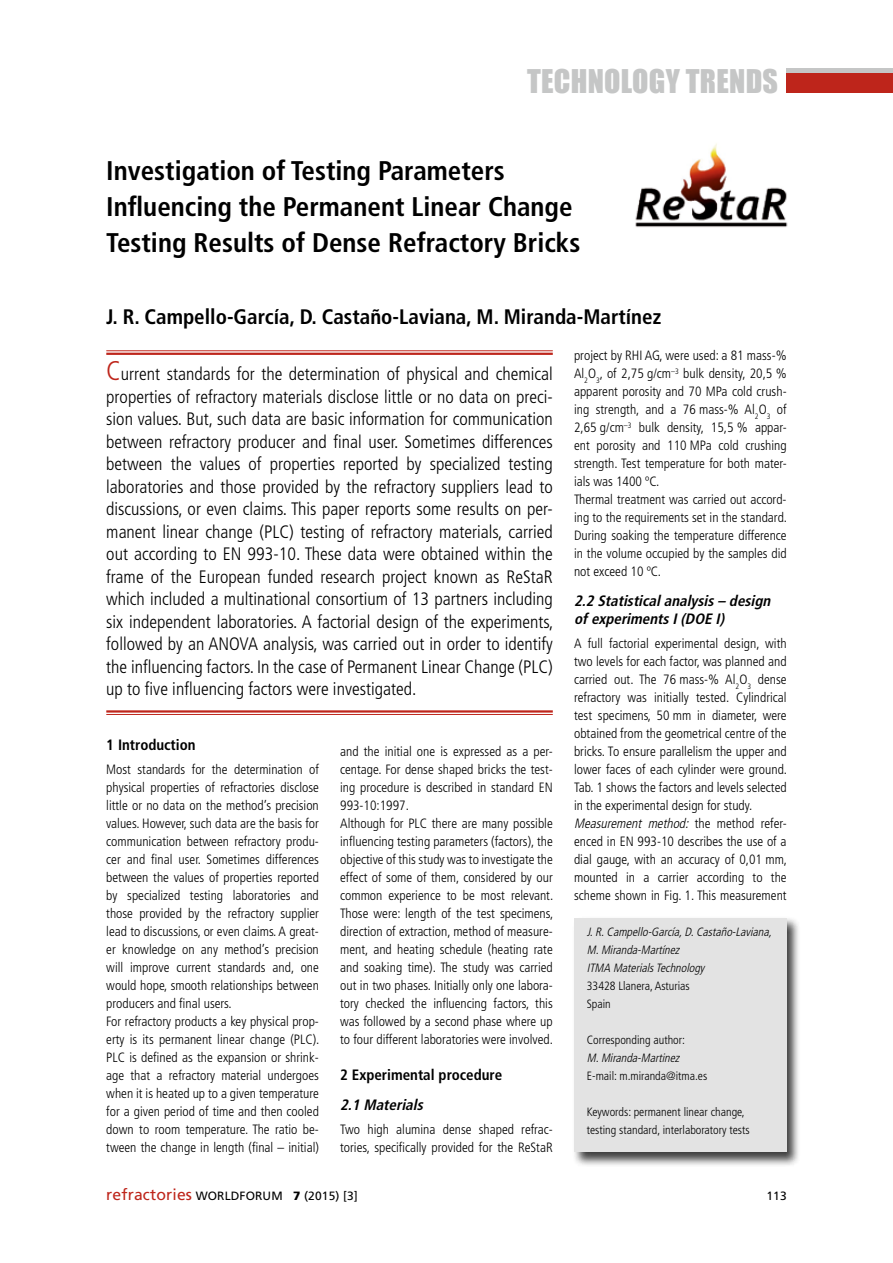
<style>
.page{position:relative;width:893px;height:1263px;background:#fff}
.page>*{position:absolute;margin:0;border:0;box-sizing:border-box;transform-origin:0 0}
.t1{font:30px "Impact";letter-spacing:.01em;color:#c5c6c6}
.t2{font:700 condensed 27px/36px "Frutiger";color:#000}
.t3{font:700 condensed 21px "Frutiger";color:#000}
.t4{font:300 condensed 18px/22.5px "Frutiger";color:#000;text-align:justify}
.t5{font:italic 700 condensed 15px/18px "Frutiger";color:#000}
.t6{font:700 condensed 15px "Frutiger";color:#000}
.t7{font:300 condensed 13.5px/18px "Frutiger";color:#000}
.t8{font:300 condensed 12px/18px "Frutiger";color:#000}
.t9{font:italic 300 condensed 12px/18px "Frutiger";color:#000}
.t10{font:12px "Frutiger";letter-spacing:.01em;color:#000}
.s1{font-size:27px;color:#be251b}
.s2{font-style:italic}
.s3{font-size:15.75px;color:#be251b}
.s4{font-weight:900}
</style>
<div class="page">
<div style="left:787px;top:68px;width:106px;height:5px;background:#c5c6c6"></div>
<div style="left:787px;top:73px;width:106px;height:20px;background:#be251b"></div>
<hr style="left:106px;top:350px;width:447px;height:1px;background:#be251b">
<hr style="left:106px;top:353px;width:447px;height:2px;background:#be251b">
<hr style="left:106px;top:710px;width:447px;height:3px;background:#be251b">
<hr style="left:106px;top:714px;width:447px;height:1px;background:#be251b">
<div style="left:572px;top:917px;width:229px;height:250px;background:#000;opacity:.75"></div>
<div style="left:574px;top:918px;width:213px;height:234px;background:#e3e3e3"></div>
<img style="left:635px;top:143px;width:153px;height:85px">
<h1 class="t1" style="left:527px;top:62px;width:253px">TECHNOLOGY TRENDS</h1>
<h2 class="t2" style="left:106px;top:153px;width:476px">Investigation of Testing Parameters<br>Influencing the Permanent Linear Change<br>Testing Results of Dense Refractory Bricks</h2>
<h3 class="t3" style="left:106px;top:304px;width:556px">J. R. Campello-García, D. Castaño-Laviana, M. Miranda-Martínez</h3>
<p class="t4" style="left:106px;top:363px;width:449px"><span class="s1">C</span>urrent standards for the determination of physical and chemical properties of refractory materials disclose little or no data on preci&shy;sion values. But, such data are basic information for communication between refractory producer and final user. Sometimes differences between the values of properties reported by specialized testing laboratories and those provided by the refractory suppliers lead to discussions, or even claims. This paper reports some results on per&shy;manent linear change (PLC) testing of refractory materials, carried out according to EN 993-10. These data were obtained within the frame of the European funded research project known as ReStaR which included a multinational consortium of 13 partners including six independent laboratories. A factorial design of the experiments, followed by an ANOVA analysis, was carried out in order to identify the influencing factors. In the case of Permanent Linear Change (PLC) up to five influencing factors were investigated.</p>
<p class="t6" style="left:106px;top:736px;width:91px">1 Introduction</p>
<p class="t7" style="left:106px;top:761px;width:215px">Most standards for the determination of physical properties of refractories disclose little or no data on the method’s precision values. However, such data are the basis for communication between refractory produ&shy;cer and final user. Sometimes differences between the values of properties reported by specialized testing laboratories and those provided by the refractory supplier lead to discussions, or even claims. A great&shy;er knowledge on any method’s precision will improve current standards and, one would hope, smooth relationships between producers and final users.<br>For refractory products a key physical prop&shy;erty is its permanent linear change (PLC).<br>PLC is defined as the expansion or shrink&shy;age that a refractory material undergoes when it is heated up to a given temperature for a given period of time and then cooled down to room temperature. The ratio be&shy;tween the change in length (final – initial)</p>
<p class="t7" style="left:340px;top:743px;width:215px">and the initial one is expressed as a per&shy;centage. For dense shaped bricks the test&shy;ing procedure is described in standard EN 993-10:1997.<br>Although for PLC there are many possible influencing testing parameters (factors), the objective of this study was to investigate the effect of some of them, considered by our common experience to be most relevant.<br>Those were: length of the test specimens, direction of extraction, method of measure&shy;ment, and heating schedule (heating rate and soaking time). The study was carried out in two phases. Initially only one labora&shy;tory checked the influencing factors, this was followed by a second phase where up to four different laboratories were involved.</p>
<p class="t6" style="left:340px;top:1066px;width:164px">2 Experimental procedure</p>
<p class="t5" style="left:340px;top:1096px;width:88px">2.1 Materials</p>
<p class="t7" style="left:340px;top:1121px;width:214px">Two high alumina dense shaped refrac&shy;tories, specifically provided for the ReStaR</p>
<p class="t7" style="left:574px;top:347px;width:215px">project by RHI AG, were used: a 81 mass-% Al<sub>2</sub>O<sub>3</sub>, of 2,75 g/cm<sup>–3</sup> bulk density, 20,5 % apparent porosity and 70 MPa cold crush&shy;ing strength, and a 76 mass-% Al<sub>2</sub>O<sub>3</sub> of 2,65 g/cm<sup>–3</sup> bulk density, 15,5 % appar&shy;ent porosity and 110 MPa cold crushing strength. Test temperature for both mater&shy;ials was 1400 ºC.<br>Thermal treatment was carried out accord&shy;ing to the requirements set in the standard.<br>During soaking the temperature difference in the volume occupied by the samples did not exceed 10 ºC.</p>
<p class="t5" style="left:574px;top:592px;width:202px">2.2 Statisticalanalysis– design ofexperimentsI(DOE I)</p>
<p class="t7" style="left:574px;top:635px;width:215px">A full factorial experimental design, with two levels for each factor, was planned and carried out. The 76 mass-% Al<sub>2</sub>O<sub>3</sub> dense refractory was initially tested. Cylindrical test specimens, 50 mm in diameter, were obtained from the geometrical centre of the bricks. To ensure parallelism the upper and lower faces of each cylinder were ground.<br>Tab. 1 shows the factors and levels selected in the experimental design for study.<br><span class="s2">Measurement method:</span> t h e m e t h o d r e f e r&shy;enced in EN 993-10 describes the use of a dial gauge, with an accuracy of 0,01 mm, mounted in a carrier according to the scheme shown in Fig. 1. This measurement</p>
<p class="t9" style="left:587px;top:923px;width:189px">J.R.Campello-García,D.Castaño-Laviana,<br>M.Miranda-Martínez<br>ITMA MaterialsTechnology</p>
<p class="t8" style="left:587px;top:977px;width:105px">33428 Llanera, Asturias<br>Spain</p>
<p class="t8" style="left:587px;top:1031px;width:100px">Corresponding author:</p>
<p class="t9" style="left:587px;top:1049px;width:97px">M.Miranda-Martinez</p>
<p class="t8" style="left:587px;top:1067px;width:122px">E-mail: m.miranda@itma.es</p>
<p class="t8" style="left:587px;top:1103px;width:164px">Keywords: permanent linear change, testing standard, interlaboratory tests</p>
<p class="t10" style="left:106px;top:1189px;width:253px"><span class="s3">refractories</span> WORLDFORUM <span class="s4">7</span> (2015) [3]</p>
<p class="t10" style="left:766px;top:1189px;width:22px">113</p>
</div>
